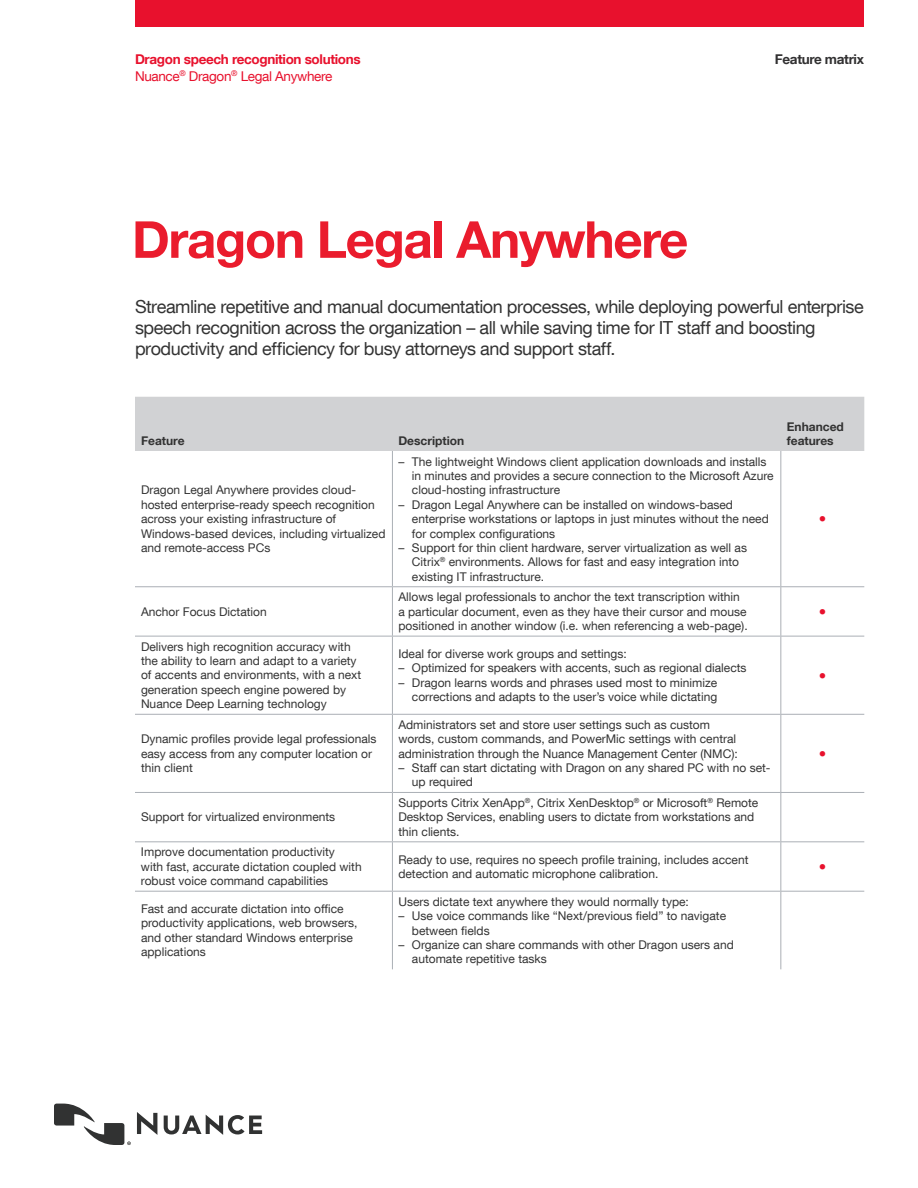
<style>
.page{position:relative;width:918px;height:1188px;background:#fff}
.page>*{position:absolute;margin:0;border:0;box-sizing:border-box;transform-origin:0 0}
.t1{font:700 51px "Helvetica Neue LT Com";letter-spacing:-.025em;color:#ea1c2d}
.t2{font:18px/21px "Helvetica Neue LT Com";letter-spacing:-.025em;color:#333}
.t3{font:15px "Helvetica Neue LT Com";color:#e8112d}
.t4{font:700 13.5px/16.2px "Helvetica Neue LT Com";letter-spacing:-.025em;color:#e8112d}
.t5{font:700 13.5px "Helvetica Neue LT Com";letter-spacing:-.025em;color:#323132}
.t6{font:12px/14.4px "Helvetica Neue LT Com";color:#333}
.t7{font:700 12px/14.4px "Helvetica Neue LT Com";color:#323232}
.s1{font-weight:400}
</style>
<div class="page">
<div style="left:135px;top:0;width:729px;height:27px;background:#e8112d"></div>
<svg style="left:137px;top:1112px;width:20px;height:23px"></svg>
<svg style="left:164px;top:1115px;width:98px;height:20px"></svg>
<svg style="left:54px;top:1104px;width:77px;height:41px"></svg>
<div style="left:135px;top:397px;width:729px;height:54px;background:#d1d2d4"></div>
<hr style="left:392px;top:451px;width:1px;height:135px;background:#aaafb5">
<hr style="left:780px;top:451px;width:1px;height:135px;background:#aaafb5">
<hr style="left:135px;top:586px;width:257px;height:1px;background:#aaafb5">
<hr style="left:392px;top:586px;width:389px;height:1px;background:#aaafb5">
<hr style="left:392px;top:587px;width:1px;height:49px;background:#aaafb5">
<hr style="left:781px;top:586px;width:83px;height:1px;background:#aaafb5">
<hr style="left:780px;top:587px;width:1px;height:49px;background:#aaafb5">
<hr style="left:135px;top:636px;width:257px;height:1px;background:#aaafb5">
<hr style="left:392px;top:636px;width:389px;height:1px;background:#aaafb5">
<hr style="left:392px;top:636px;width:1px;height:78px;background:#aaafb5">
<hr style="left:781px;top:636px;width:83px;height:1px;background:#aaafb5">
<hr style="left:780px;top:636px;width:1px;height:78px;background:#aaafb5">
<hr style="left:135px;top:714px;width:257px;height:1px;background:#aaafb5">
<hr style="left:392px;top:714px;width:389px;height:1px;background:#aaafb5">
<hr style="left:392px;top:715px;width:1px;height:77px;background:#aaafb5">
<hr style="left:781px;top:714px;width:83px;height:1px;background:#aaafb5">
<hr style="left:780px;top:715px;width:1px;height:77px;background:#aaafb5">
<hr style="left:135px;top:792px;width:257px;height:1px;background:#aaafb5">
<hr style="left:392px;top:792px;width:389px;height:1px;background:#aaafb5">
<hr style="left:392px;top:793px;width:1px;height:48px;background:#aaafb5">
<hr style="left:781px;top:792px;width:83px;height:1px;background:#aaafb5">
<hr style="left:780px;top:793px;width:1px;height:48px;background:#aaafb5">
<hr style="left:135px;top:841px;width:257px;height:1px;background:#aaafb5">
<hr style="left:392px;top:841px;width:389px;height:1px;background:#aaafb5">
<hr style="left:392px;top:842px;width:1px;height:49px;background:#aaafb5">
<hr style="left:781px;top:841px;width:83px;height:1px;background:#aaafb5">
<hr style="left:780px;top:842px;width:1px;height:49px;background:#aaafb5">
<hr style="left:392px;top:892px;width:1px;height:77px;background:#aaafb5">
<hr style="left:780px;top:892px;width:1px;height:77px;background:#aaafb5">
<hr style="left:135px;top:891px;width:257px;height:1px;background:#aaafb5">
<hr style="left:392px;top:891px;width:389px;height:1px;background:#aaafb5">
<hr style="left:781px;top:891px;width:83px;height:1px;background:#aaafb5">
<p class="t4" style="left:135px;top:51px;width:227px">Dragon speech recognition solutions<br><span class="s1">Nuance</span><sup>®</sup> <span class="s1">Dragon</span><sup>®</sup> <span class="s1">Legal Anywhere</span></p>
<p class="t5" style="left:775px;top:51px;width:91px">Feature matrix</p>
<h1 class="t1" style="left:132px;top:207px;width:558px">Dragon Legal Anywhere</h1>
<p class="t2" style="left:135px;top:296px;width:730px">Streamline repetitive and manual documentation processes, while deploying powerful enterprise speech recognition across the organization – all while saving time for IT staff and boosting productivity and efficiency for busy attorneys and support staff.</p>
<p class="t7" style="left:141px;top:433px;width:45px">Feature</p>
<p class="t7" style="left:398px;top:433px;width:67px">Description</p>
<p class="t6" style="left:141px;top:483px;width:246px">Dragon Legal Anywhere provides cloud&shy;hosted enterprise-ready speech recognition across your existing infrastructure of Windows-based devices, including virtualized and remote-access PCs</p>
<p class="t6" style="left:141px;top:604px;width:127px">Anchor Focus Dictation</p>
<p class="t6" style="left:412px;top:454px;width:363px;text-indent:-14px">– The lightweight Windows client application downloads and installs in minutes and provides a secure connection to the Microsoft Azure cloud-hosting infrastructure</p>
<p class="t6" style="left:412px;top:497px;width:358px;text-indent:-14px">– Dragon Legal Anywhere can be installed on windows-based enterprise workstations or laptops in just minutes without the need for complex configurations</p>
<p class="t6" style="left:412px;top:540px;width:337px;text-indent:-14px">– Support for thin client hardware, server virtualization as well as<br>Citrix<sup>®</sup> environments. Allows for fast and easy integration into existing IT infrastructure.</p>
<p class="t6" style="left:398px;top:590px;width:351px">Allows legal professionals to anchor the text transcription within a particular document, even as they have their cursor and mouse positioned in another window (i.e. when referencing a web-page).</p>
<p class="t6" style="left:141px;top:639px;width:222px">Delivers high recognition accuracy with the ability to learn and adapt to a variety of accents and environments, with a next generation speech engine powered by Nuance Deep Learning technology</p>
<p class="t6" style="left:398px;top:646px;width:230px">Ideal for diverse work groups and settings:</p>
<p class="t6" style="left:398px;top:661px;width:350px">– Optimized for speakers with accents, such as regional dialects</p>
<p class="t6" style="left:398px;top:675px;width:320px;text-align:right">– Dragon learns words and phrases used most to minimize corrections and adapts to the user’s voice while dictating</p>
<p class="t6" style="left:141px;top:732px;width:237px">Dynamic profiles provide legal professionals easy access from any computer location or thin client</p>
<p class="t6" style="left:141px;top:810px;width:196px">Support for virtualized environments</p>
<p class="t6" style="left:398px;top:717px;width:341px">Administrators set and store user settings such as custom words, custom commands, and PowerMic settings with central administration through the Nuance Management Center (NMC):</p>
<p class="t6" style="left:412px;top:760px;width:360px;text-indent:-14px">– Staff can start dictating with Dragon on any shared PC with no set&shy;up required</p>
<p class="t6" style="left:398px;top:795px;width:361px">Supports Citrix XenApp<sup>®</sup>, Citrix XenDesktop<sup>®</sup> or Microsoft<sup>®</sup> Remote<br>Desktop Services, enabling users to dictate from workstations and thin clients.</p>
<p class="t7" style="left:787px;top:419px;width:59px">Enhanced features</p>
<p class="t3" style="left:819px;top:510px;width:9px">•</p>
<p class="t3" style="left:819px;top:602px;width:9px">•</p>
<p class="t3" style="left:819px;top:666px;width:9px">•</p>
<p class="t3" style="left:819px;top:744px;width:9px">•</p>
<p class="t6" style="left:141px;top:845px;width:222px">Improve documentation productivity<br>with fast, accurate dictation coupled with robust voice command capabilities</p>
<p class="t6" style="left:398px;top:852px;width:352px">Ready to use, requires no speech profile training, includes accent detection and automatic microphone calibration.</p>
<p class="t3" style="left:819px;top:857px;width:9px">•</p>
<p class="t6" style="left:141px;top:901px;width:218px">Fast and accurate dictation into office productivity applications, web browsers, and other standard Windows enterprise applications</p>
<p class="t6" style="left:398px;top:894px;width:292px">Users dictate text anywhere they would normally type:</p>
<p class="t6" style="left:412px;top:908px;width:316px;text-indent:-14px">– Use voice commands like “Next/previous field” to navigate between fields</p>
<p class="t6" style="left:412px;top:937px;width:323px;text-indent:-14px">– Organize can share commands with other Dragon users and automate repetitive tasks</p>
</div>
